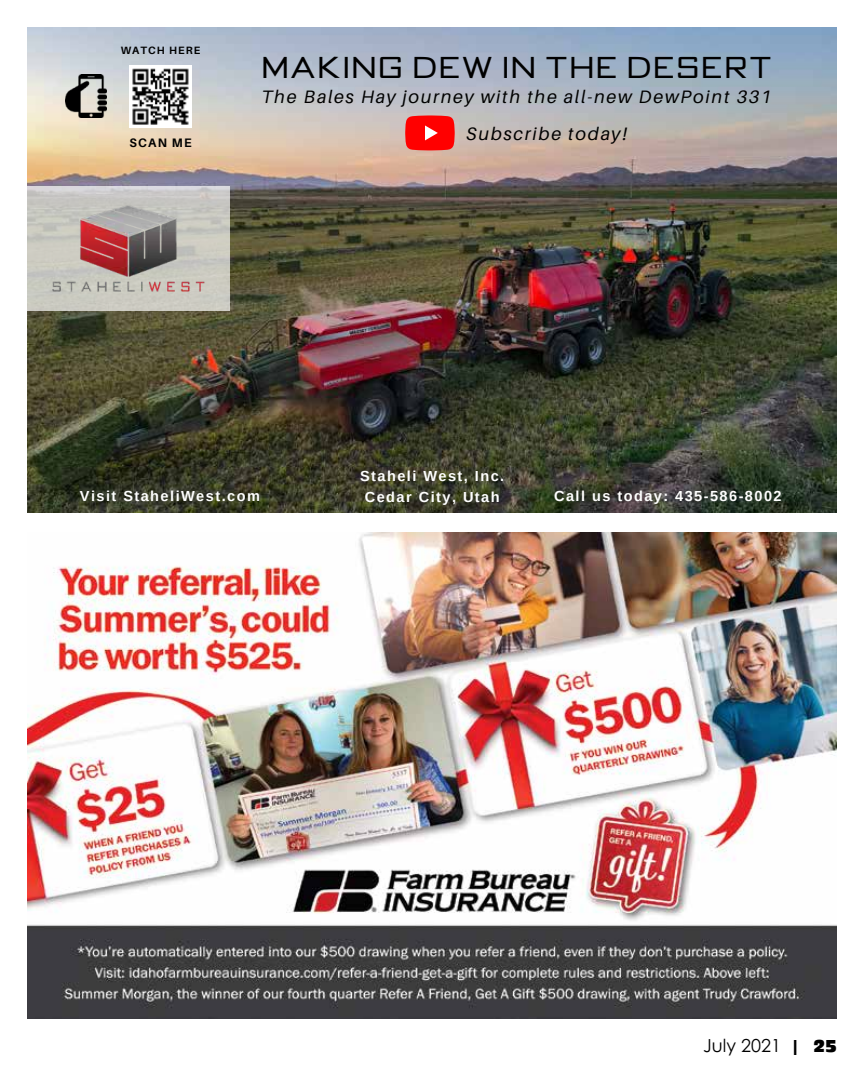
<style>
.page{position:relative;width:864px;height:1080px;background:#fff}
.page>*{position:absolute;margin:0;border:0;box-sizing:border-box;transform-origin:0 0}
.t1{font:30px "Bank Gothic";letter-spacing:.1em;color:#000}
.t2{font:italic 18px/36.5px "Aileron";letter-spacing:.1em;color:#000}
.t3{font:18px "Century Gothic Pro";color:#000}
.t4{font:700 14.55px/20.2px "Arimo";letter-spacing:.1em;color:#fff;text-align:center}
.t5{font:700 12.3px "Aileron";letter-spacing:.1em;color:#000}
.t6{font:700 10.65px "Aileron";letter-spacing:.1em;color:#000}
.s1{font-family:"Antique Oli Com"}
</style>
<div class="page">
<img style="left:27px;top:532px;width:810px;height:486px">
<img style="left:27px;top:27px;width:810px;height:486px">
<svg style="left:27px;top:186px;width:202px;height:125px;background:#cccbc5"></svg>
<img style="left:38px;top:198px;width:181px;height:101px">
<img style="left:65px;top:75px;width:42px;height:43px">
<svg style="left:405px;top:115px;width:50px;height:35px;background:#fb1c1c"></svg>
<img style="left:130px;top:65px;width:62px;height:62px">
<p class="t6" style="left:121px;top:44px;width:81px">WATCH HERE</p>
<p class="t5" style="left:129px;top:136px;width:64px">SCAN ME</p>
<h1 class="t1" style="left:262px;top:48px;width:510px">MAKING DEW IN THE DESERT</h1>
<p class="t2" style="left:466px;top:79px;width:307px;text-indent:-205px">The Bales Hay journey with the all-new DewPoint 331<br>Subscribe today!</p>
<p class="t4" style="left:360px;top:466px;width:146px">Staheli West, Inc.<br>Cedar City, Utah</p>
<p class="t4" style="left:80px;top:486px;width:182px">Visit StaheliWest.com</p>
<p class="t4" style="left:554px;top:486px;width:229px">Call us today: 435-586-8002</p>
<p class="t3" style="left:703px;top:1034px;width:135px">July 2021 <span class="s1">| 25</span></p>
</div>
